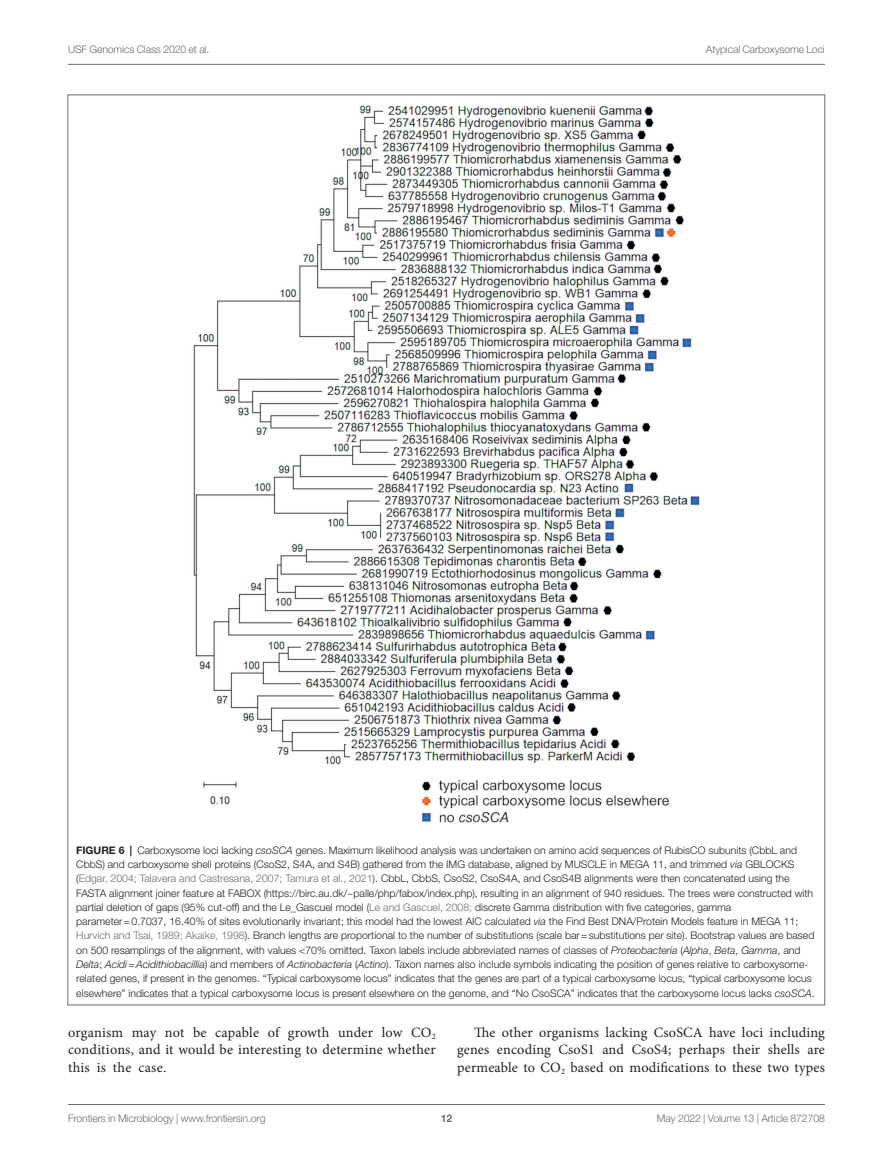
<style>
.page{position:relative;width:893px;height:1170px;background:#fff}
.page>*{position:absolute;margin:0;border:0;box-sizing:border-box;transform-origin:0 0}
.TEXT{font:14.25px/17.2px "Minion Pro";letter-spacing:.015em;color:#231f20;text-align:justify}
.FIG_LEG{font:300 10.5px/14.2px "Helvetica Neue LT Std";color:#231f20}
.t1{font:300 10.5px "Helvetica Neue LT Std";letter-spacing:-.015em;color:#6c6d70}
.t2{font:700 10.5px "Helvetica Neue LT Std";color:#6c6d70}
.s1{font-weight:700}
.s2{font-style:italic}
.s3{color:#6c6d70}
</style>
<div class="page">
<hr style="left:68px;top:64px;width:757px;height:1px;background:#6c6d70">
<hr style="left:68px;top:1104px;width:757px;height:1px;background:#6c6d70">
<img style="left:193px;top:105px;width:507px;height:718px">
<p class="t1" style="left:68px;top:42px;width:143px">USF Genomics Class 2020 et al.</p>
<p class="t1" style="left:706px;top:42px;width:120px">Atypical Carboxysome Loci</p>
<p class="FIG_LEG" style="left:76px;top:842px;width:740px"><span class="s1">FIGURE 6 |</span> Carboxysome loci lacking <span class="s2">csoSCA</span> genes. Maximum likelihood analysis was undertaken on amino acid sequences of RubisCO subunits (CbbL and CbbS) and carboxysome shell proteins (CsoS2, S4A, and S4B) gathered from the IMG database, aligned by MUSCLE in MEGA 11, and trimmed <span class="s2">via</span> GBLOCKS (<span class="s3">Edgar, 2004; Talavera and Castresana, 2007; Tamura et al., 2021</span>). CbbL, CbbS, CsoS2, CsoS4A, and CsoS4B alignments were then concatenated using the FASTA alignment joiner feature at FABOX (https://birc.au.dk/~palle/php/fabox/index.php), resulting in an alignment of 940 residues. The trees were constructed with partial deletion of gaps (95% cut-off) and the Le_Gascuel model (<span class="s3">Le and Gascuel, 2008;</span> discrete Gamma distribution with five categories, gamma parameter=0.7037, 16.40% of sites evolutionarily invariant; this model had the lowest AIC calculated <span class="s2">via</span> the Find Best DNA/Protein Models feature in MEGA 11; <span class="s3">Hurvich and Tsai, 1989; Akaike, 1998</span>). Branch lengths are proportional to the number of substitutions (scale bar=substitutions per site). Bootstrap values are based on 500 resamplings of the alignment, with values &lt;70% omitted. Taxon labels include abbreviated names of classes of <span class="s2">Proteobacteria</span> (<span class="s2">Alpha</span>, <span class="s2">Beta</span>, <span class="s2">Gamma</span>, and <span class="s2">Delta</span>; <span class="s2">Acidi</span>=<span class="s2">Acidithiobacillia</span>) and members of <span class="s2">Actinobacteria</span> (<span class="s2">Actino</span>). Taxon names also include symbols indicating the position of genes relative to carboxysome&shy;related genes, if present in the genomes. “Typical carboxysome locus” indicates that the genes are part of a typical carboxysome locus, “typical carboxysome locus elsewhere” indicates that a typical carboxysome locus is present elsewhere on the genome, and “No CsoSCA” indicates that the carboxysome locus lacks <span class="s2">csoSCA</span>.</p>
<p class="TEXT" style="left:68px;top:1023px;width:369px">organism may not be capable of growth under low CO<sub>2 </sub>conditions, and it would be interesting to determine whether this is the case.</p>
<p class="TEXT" style="left:457px;top:1023px;width:369px;text-indent:17px">The other organisms lacking CsoSCA have loci including genes encoding CsoS1 and CsoS4; perhaps their shells are permeable to CO<sub>2</sub> based on modifications to these two types</p>
<p class="t1" style="left:68px;top:1111px;width:199px">Frontiers in Microbiology | www.frontiersin.org</p>
<p class="t2" style="left:441px;top:1111px;width:13px">12</p>
<p class="t1" style="left:657px;top:1111px;width:169px">May 2022 | Volume 13 | Article 872708</p>
</div>
